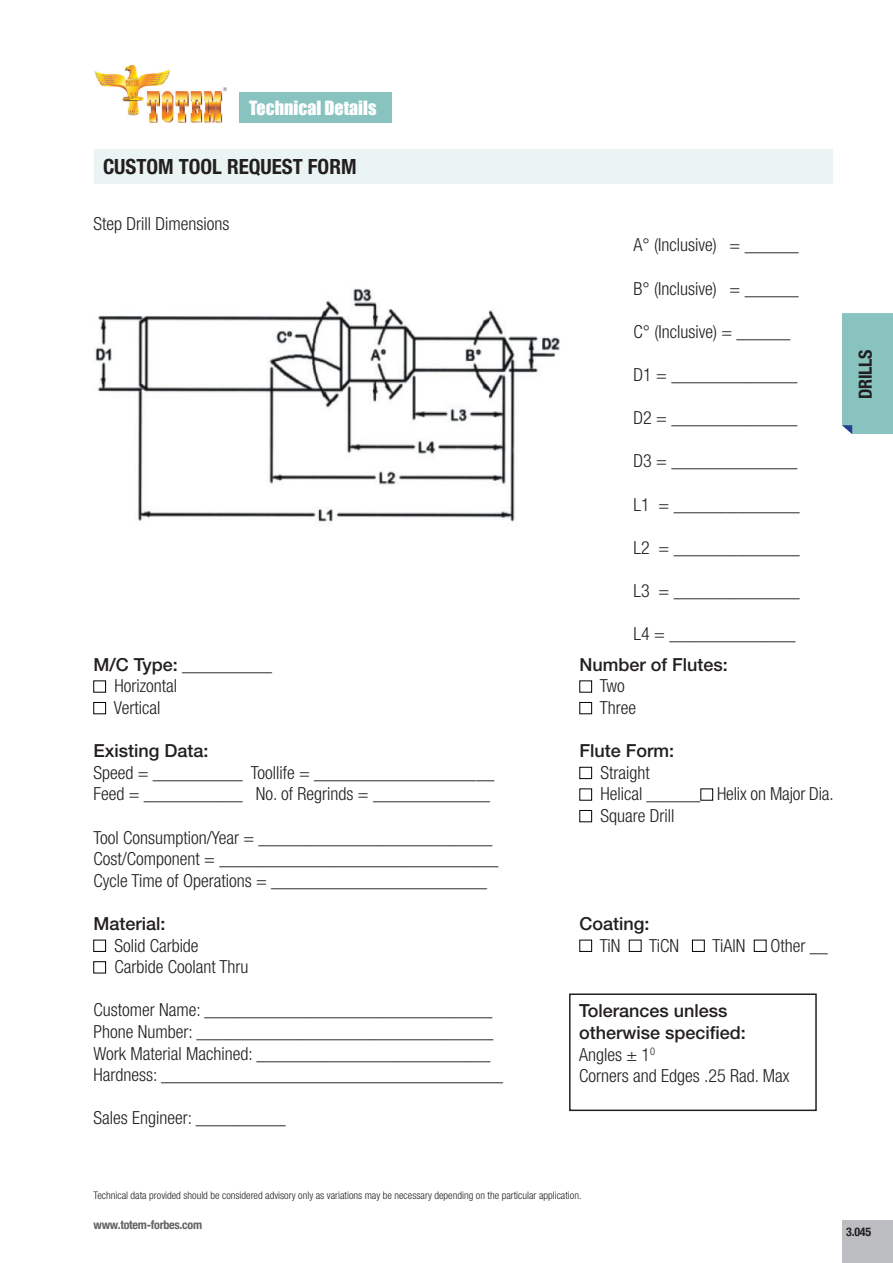
<style>
.page{position:relative;width:893px;height:1263px;background:#fff}
.page>*{position:absolute;margin:0;border:0;box-sizing:border-box;transform-origin:0 0}
.t1{font:700 condensed 21px "Helvetica Neue";color:#231f20}
.t2{font:300 condensed 18px/21.6px "Helvetica Neue LT Std";color:#231f20}
.t3{font:500 18px/21.6px "Helvetica Neue LT Std";color:#231f20}
.t4{font:18px "Impact";color:#fff}
.t5{font:700 condensed 18px "Helvetica Neue LT Com";letter-spacing:-.02em;color:#231f20}
.t6{font:700 condensed 12px "Helvetica Neue LT Com";letter-spacing:-.02em;color:#636366}
.t7{font:700 condensed 12px "Helvetica Neue LT Com";color:#231f20}
.t8{font:300 condensed 10.5px "Helvetica Neue LT Std";color:#231f20}
.s1{font-weight:500;font-stretch:normal}
.s2{font-weight:300;font-stretch:condensed}
</style>
<div class="page">
<img style="left:94px;top:64px;width:133px;height:59px">
<div style="left:842px;top:313px;width:51px;height:121px;background:#88c3c0"></div>
<div style="left:842px;top:1220px;width:51px;height:43px;background:#bcbdc0"></div>
<div style="left:569px;top:993px;width:248px;height:118px;border:2px solid #231f20"></div>
<div style="left:94px;top:150px;width:739px;height:34px;background:#eaf4f3"></div>
<div style="left:94px;top:702px;width:12px;height:12px;border:1px solid #000"></div>
<div style="left:580px;top:702px;width:12px;height:12px;border:1px solid #000"></div>
<div style="left:580px;top:767px;width:12px;height:12px;border:1px solid #000"></div>
<div style="left:580px;top:810px;width:12px;height:12px;border:1px solid #000"></div>
<div style="left:94px;top:940px;width:12px;height:12px;border:1px solid #000"></div>
<div style="left:580px;top:940px;width:12px;height:12px;border:1px solid #000"></div>
<div style="left:629px;top:940px;width:12px;height:12px;border:1px solid #000"></div>
<div style="left:692px;top:940px;width:12px;height:12px;border:1px solid #000"></div>
<div style="left:754px;top:940px;width:12px;height:12px;border:1px solid #000"></div>
<div style="left:94px;top:961px;width:12px;height:12px;border:1px solid #000"></div>
<img style="left:95px;top:288px;width:465px;height:234px">
<div style="left:240px;top:92px;width:152px;height:31px;background:#88c3c0"></div>
<p class="t4" style="left:249px;top:94px;width:129px">Technical Details</p>
<p class="t1" style="left:103px;top:153px;width:255px">CUSTOM TOOL REQUEST FORM</p>
<p class="t2" style="left:94px;top:212px;width:137px">Step Drill Dimensions</p>
<p class="t2" style="left:634px;top:234px;width:167px">A° (Inclusive) = ______</p>
<p class="t2" style="left:634px;top:277px;width:167px">B° (Inclusive) = ______</p>
<p class="t2" style="left:634px;top:320px;width:158px">C° (Inclusive) = ______</p>
<p class="t2" style="left:634px;top:364px;width:165px">D1 = ______________</p>
<p class="t2" style="left:634px;top:407px;width:165px">D2 = ______________</p>
<p class="t2" style="left:634px;top:450px;width:165px">D3 = ______________</p>
<p class="t2" style="left:634px;top:493px;width:168px">L1 = ______________</p>
<p class="t2" style="left:634px;top:536px;width:168px">L2 = ______________</p>
<p class="t2" style="left:634px;top:580px;width:168px">L3 = ______________</p>
<p class="t2" style="left:634px;top:623px;width:163px">L4 = ______________</p>
<p class="t2" style="left:94px;top:653px;width:180px"><span class="s1">M/C Type:</span> __________</p>
<p class="t3" style="left:580px;top:653px;width:150px">Number of Flutes:</p>
<p class="t2" style="left:114px;top:675px;width:64px">Horizontal</p>
<p class="t2" style="left:600px;top:675px;width:26px">Two</p>
<p class="t2" style="left:114px;top:697px;width:48px">Vertical</p>
<p class="t2" style="left:600px;top:697px;width:38px">Three</p>
<p class="t3" style="left:94px;top:740px;width:117px">Existing Data:</p>
<p class="t3" style="left:580px;top:740px;width:96px">Flute Form:</p>
<p class="t2" style="left:94px;top:761px;width:402px">Speed = __________ Toollife = ____________________</p>
<p class="t2" style="left:600px;top:761px;width:51px">Straight</p>
<p class="t2" style="left:94px;top:783px;width:398px">Feed = ___________ No. of Regrinds = _____________</p>
<p class="t2" style="left:600px;top:783px;width:235px">Helical ______ Helix on Major Dia.<br>Square Drill</p>
<p class="t2" style="left:94px;top:826px;width:406px">Tool Consumption/Year = __________________________<br>Cost/Component = _______________________________<br>Cycle Time of Operations = ________________________</p>
<p class="t3" style="left:94px;top:913px;width:74px">Material:</p>
<p class="t3" style="left:580px;top:913px;width:72px">Coating:</p>
<p class="t2" style="left:114px;top:934px;width:86px">Solid Carbide</p>
<p class="t2" style="left:600px;top:934px;width:22px">TiN</p>
<p class="t2" style="left:649px;top:934px;width:31px">TiCN</p>
<p class="t2" style="left:712px;top:934px;width:34px">TiAlN</p>
<p class="t2" style="left:771px;top:934px;width:59px">Other __</p>
<p class="t2" style="left:114px;top:956px;width:135px">Carbide Coolant Thru</p>
<p class="t2" style="left:94px;top:999px;width:411px">Customer Name: ________________________________ Phone Number: _________________________________ Work Material Machined: __________________________ Hardness: ______________________________________</p>
<p class="t2" style="left:94px;top:1107px;width:194px">Sales Engineer: __________</p>
<p class="t3" style="left:579px;top:1000px;width:212px">Tolerances unless otherwise specified:<br><span class="s2">Angles ± 1</span><sup>0<br></sup><span class="s2">Corners and Edges .25 Rad. Max</span></p>
<p class="t5" style="left:854px;top:399px;width:51px;rotate:-90deg">Drills</p>
<p class="t8" style="left:94px;top:1189px;width:489px">Technical data provided should be considered advisory only as variations may be necessary depending on the particular application.</p>
<p class="t6" style="left:94px;top:1217px;width:110px">www.totem-forbes.com</p>
<p class="t7" style="left:846px;top:1224px;width:26px">3.045</p>
</div>
